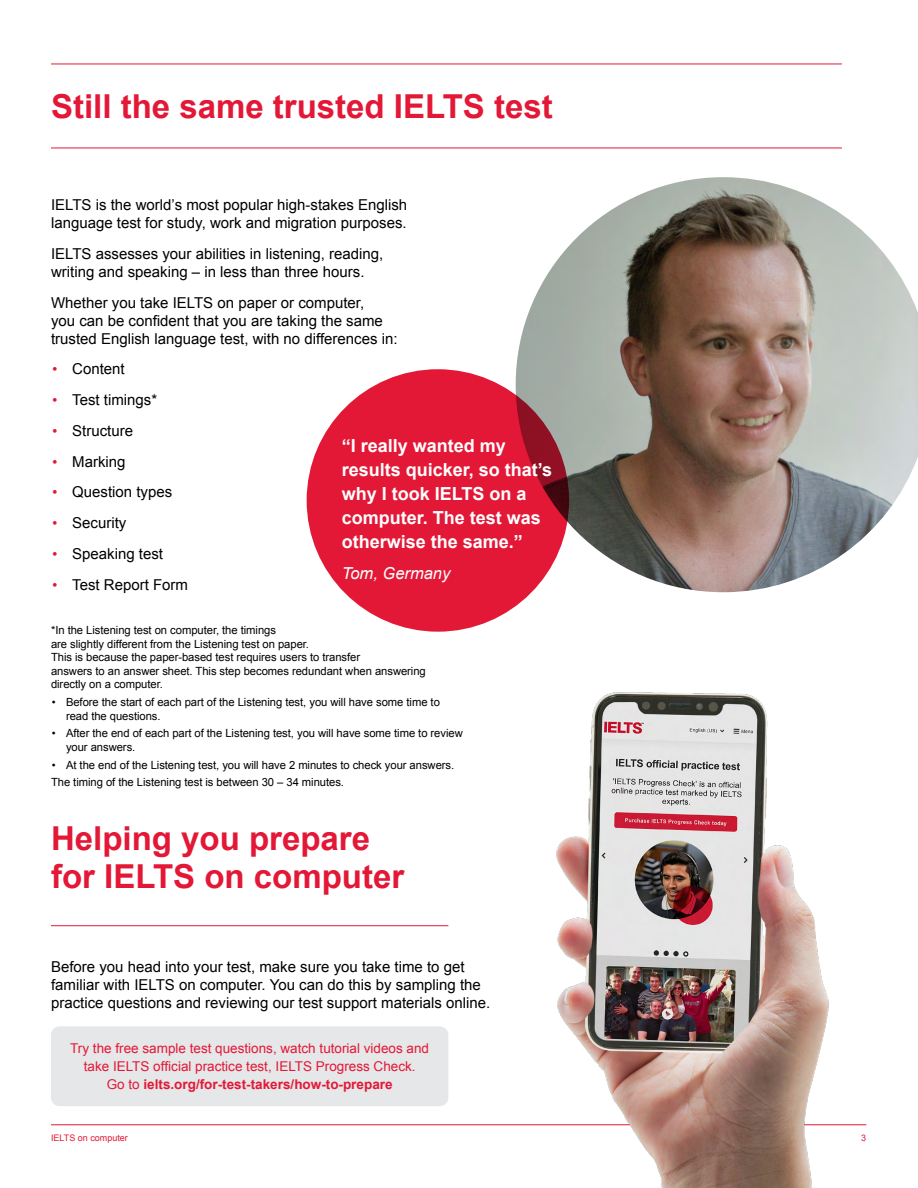
<style>
.page{position:relative;width:918px;height:1188px;background:#fff}
.page>*{position:absolute;margin:0;border:0;box-sizing:border-box;transform-origin:0 0}
.t1{font:700 33px/37.5px "Arial";color:#e31837}
.t2{font:700 18px/24px "Arial";color:#fff}
.t3{font:italic 16.5px "Arial";color:#fff}
.t4{font:15px/18px "Arial";color:#000}
.t5{font:13.5px/18px "Arial";color:#e31837;text-align:center}
.t6{font:11.25px/13.5px "Arial";letter-spacing:-.005em;color:#000}
.t7{font:9px "Arial";color:#e31837}
.s1{font-family:"Gill Sans";font-weight:300;color:#e31837}
.s2{font-family:"Gotham";font-weight:300}
.s3{font-weight:700}
</style>
<div class="page">
<hr style="left:51px;top:1125px;width:815px;height:1px;background:#e31837">
<hr style="left:51px;top:64px;width:791px;height:1px;background:#e31837">
<hr style="left:51px;top:148px;width:791px;height:1px;background:#e31837">
<hr style="left:51px;top:925px;width:397px;height:1px;background:#e31837">
<img style="left:516px;top:177px;width:402px;height:415px">
<div style="left:307px;top:369px;width:262px;height:263px;background:#e31837;border-radius:50%"></div>
<img style="left:533px;top:692px;width:333px;height:496px">
<div style="left:51px;top:1026px;width:397px;height:80px;background:#e6e7e8;border-radius:9px"></div>
<h1 class="t1" style="left:51px;top:89px;width:503px">Still the same trusted IELTS test</h1>
<p class="t4" style="left:51px;top:196px;width:358px">IELTS is the world’s most popular high-stakes English language test for study, work and migration purposes.</p>
<p class="t4" style="left:51px;top:245px;width:334px">IELTS assesses your abilities in listening, reading, writing and speaking – in less than three hours.</p>
<p class="t4" style="left:51px;top:294px;width:348px">Whether you take IELTS on paper or computer,<br>you can be confident that you are taking the same trusted English language test, with no differences in:</p>
<p class="t4" style="left:51px;top:360px;width:75px"><span class="s1">•</span> Content</p>
<p class="t4" style="left:51px;top:391px;width:108px"><span class="s1">•</span> Test timings*</p>
<p class="t4" style="left:51px;top:422px;width:84px"><span class="s1">•</span> Structure</p>
<p class="t4" style="left:51px;top:453px;width:76px"><span class="s1">•</span> Marking</p>
<p class="t4" style="left:51px;top:483px;width:123px"><span class="s1">•</span> Question types</p>
<p class="t4" style="left:51px;top:514px;width:77px"><span class="s1">•</span> Security</p>
<p class="t4" style="left:51px;top:545px;width:114px"><span class="s1">•</span> Speaking test</p>
<p class="t4" style="left:51px;top:576px;width:139px"><span class="s1">•</span> Test Report Form</p>
<p class="t6" style="left:51px;top:624px;width:376px">*In the Listening test on computer, the timings<br>are slightly different from the Listening test on paper.<br>This is because the paper-based test requires users to transfer<br>answers to an answer sheet. This step becomes redundant when answering directly on a computer.</p>
<p class="t6" style="left:66px;top:695px;width:375px;text-indent:-15px"><span class="s2">•</span> Before the start of each part of the Listening test, you will have some time to read the questions.</p>
<p class="t6" style="left:66px;top:727px;width:398px;text-indent:-15px"><span class="s2">•</span> After the end of each part of the Listening test, you will have some time to review your answers.</p>
<p class="t6" style="left:51px;top:756px;width:405px;line-height:17.7px"><span class="s2">•</span> At the end of the Listening test, you will have 2 minutes to check your answers.<br>The timing of the Listening test is between 30 – 34 minutes.</p>
<p class="t2" style="left:342px;top:434px;width:212px">“I really wanted my results quicker, so that’s why I took IELTS on a computer. The test was otherwise the same.”</p>
<p class="t3" style="left:342px;top:563px;width:110px">Tom, Germany</p>
<h1 class="t1" style="left:51px;top:821px;width:355px">Helping you prepare for IELTS on computer</h1>
<p class="t4" style="left:51px;top:958px;width:441px">Before you head into your test, make sure you take time to get familiar with IELTS on computer. You can do this by sampling the practice questions and reviewing our test support materials online.</p>
<p class="t5" style="left:70px;top:1040px;width:360px">Try the free sample test questions, watch tutorial videos and take IELTS official practice test, IELTS Progress Check.<br>Go to <span class="s3">ielts.org/for-test-takers/how-to-prepare</span></p>
<p class="t7" style="left:51px;top:1132px;width:78px">IELTS on computer</p>
<p class="t7" style="left:861px;top:1132px;width:7px">3</p>
</div>
